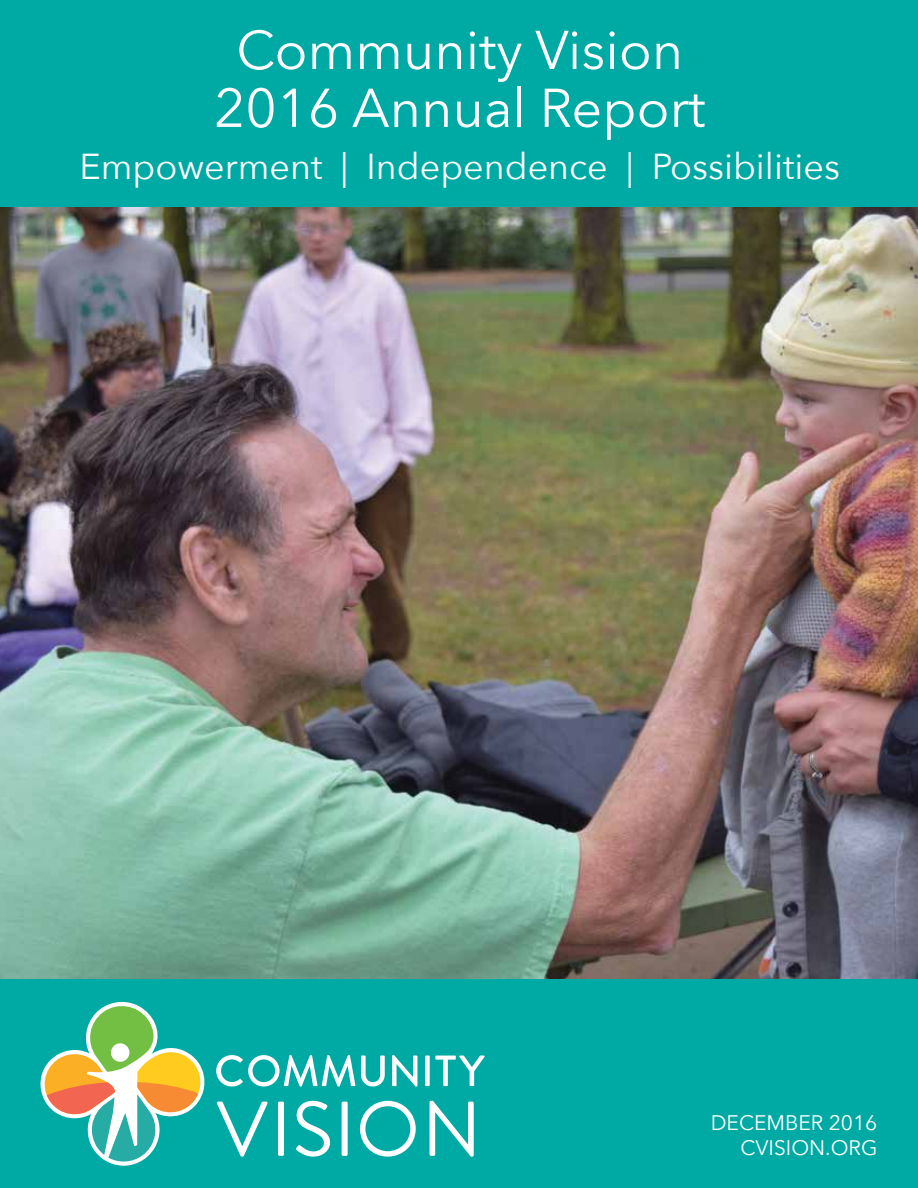
<style>
.page{position:relative;width:918px;height:1188px;background:#fff}
.page>*{position:absolute;margin:0;border:0;box-sizing:border-box;transform-origin:0 0}
.t1{font:54px/57.9px "Avenir Next";color:#fff;text-align:center}
.t2{font:36px "Avenir Next";color:#fff}
.t3{font:21px/25.2px "Avenir Next";color:#fff;text-align:right}
</style>
<div class="page">
<img style="left:0;top:207px;width:918px;height:773px">
<div style="left:0;top:0;width:918px;height:207px;background:#00aaa4"></div>
<div style="left:0;top:980px;width:918px;height:208px;background:#00aaa4"></div>
<svg style="left:216px;top:1055px;width:139px;height:32px"></svg>
<svg style="left:361px;top:1056px;width:24px;height:31px"></svg>
<svg style="left:392px;top:1055px;width:25px;height:32px"></svg>
<div style="left:425px;top:1056px;width:5px;height:30px;background:#fff"></div>
<svg style="left:435px;top:1056px;width:50px;height:30px"></svg>
<svg style="left:217px;top:1102px;width:51px;height:55px"></svg>
<div style="left:278px;top:1102px;width:6px;height:54px;background:#fff"></div>
<svg style="left:296px;top:1101px;width:34px;height:56px"></svg>
<div style="left:342px;top:1102px;width:6px;height:54px;background:#fff"></div>
<svg style="left:360px;top:1101px;width:56px;height:56px"></svg>
<svg style="left:430px;top:1101px;width:44px;height:56px"></svg>
<svg style="left:40px;top:1002px;width:165px;height:164px"></svg>
<div style="left:111px;top:1043px;width:19px;height:19px;background:#fff;border-radius:50%"></div>
<h1 class="t1" style="left:214px;top:19px;width:493px">Community Vision<br>2016 Annual Report</h1>
<p class="t2" style="left:80px;top:136px;width:762px">Empowerment | Independence | Possibilities</p>
<p class="t3" style="left:711px;top:1109px;width:168px">DECEMBER 2016<br>CVISION.ORG</p>
</div>
